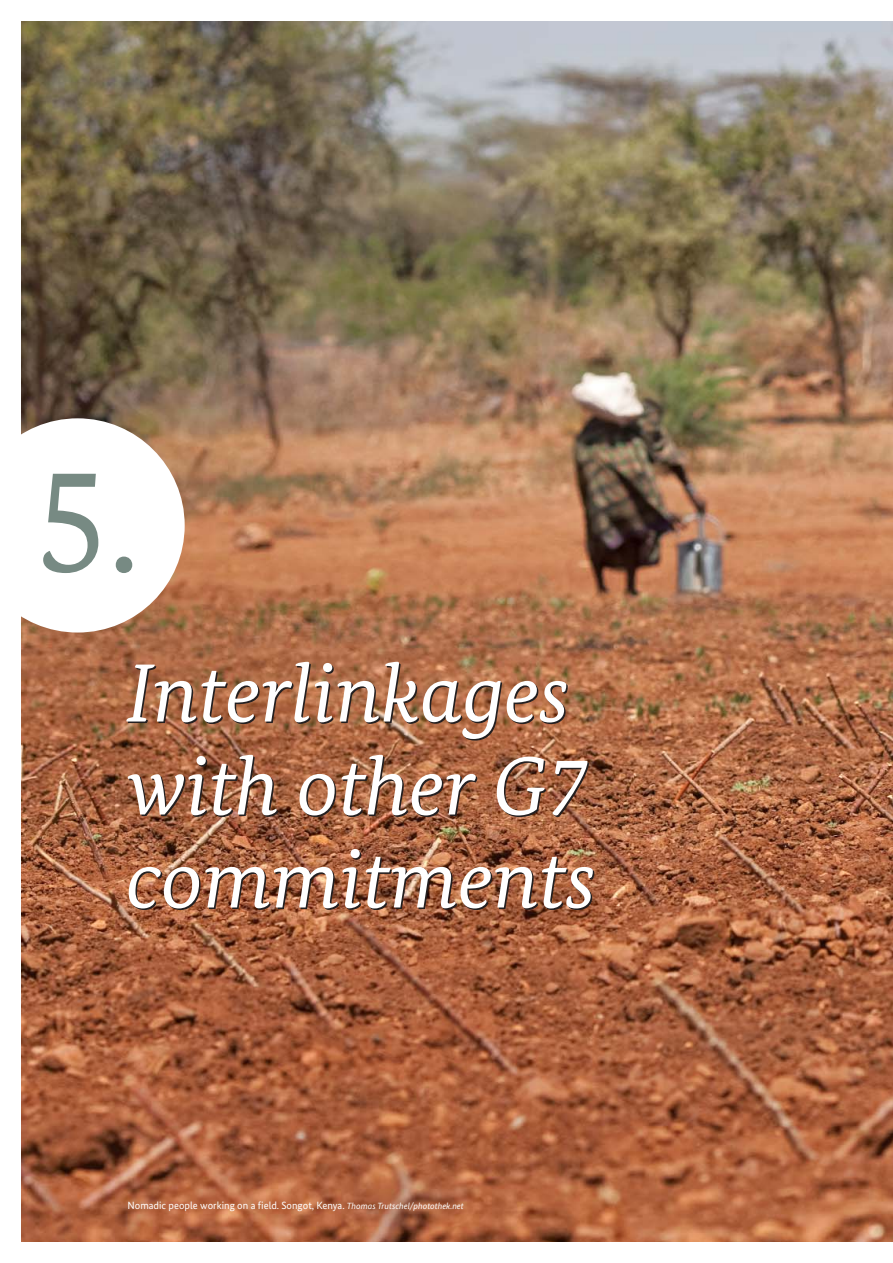
<style>
.page{position:relative;width:893px;height:1263px;background:#fff}
.page>*{position:absolute;margin:0;border:0;box-sizing:border-box;transform-origin:0 0}
.t1{font:150px "Bundes Serif";color:#778a83}
.t2{font:italic 82.5px/93px "Bundes Serif";color:#fff}
.t3{font:10.5px "Bundes Sans";color:#fff}
.s1{font-style:italic;font-size:9px}
</style>
<div class="page">
<img style="left:21px;top:21px;width:872px;height:1221px">
<svg style="left:21px;top:418px;width:164px;height:214px"></svg>
<h1 class="t1" style="left:34px;top:462px;width:106px">5.</h1>
<h2 class="t2" style="left:126px;top:654px;width:471px">Interlinkages with other G7 commitments</h2>
<p class="t3" style="left:128px;top:1201px;width:338px">Nomadic people working on a field. Songot, Kenya. <span class="s1">Thomas Trutschel/photothek.net</span></p>
</div>
